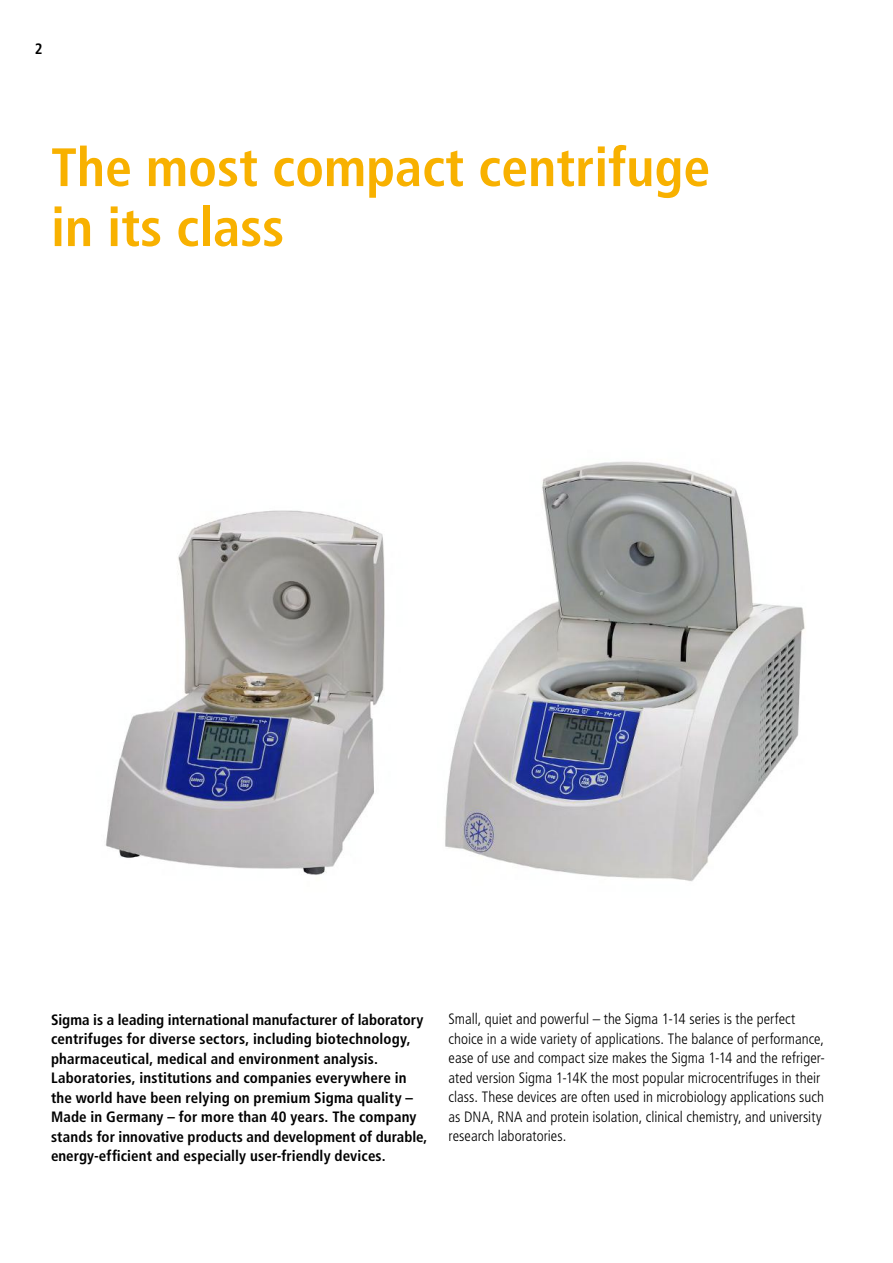
<style>
.page{position:relative;width:893px;height:1263px;background:#fff}
.page>*{position:absolute;margin:0;border:0;box-sizing:border-box;transform-origin:0 0}
.t1{font:700 condensed 54px/60px "Frutiger LT Std";color:#f8b100}
.t2{font:700 condensed 15px/19.5px "Frutiger LT Std";letter-spacing:.01em;color:#000}
.t3{font:300 condensed 15px/19.5px "Frutiger LT Std";color:#000}
</style>
<div class="page">
<img style="left:105px;top:510px;width:280px;height:365px">
<img style="left:445px;top:461px;width:360px;height:421px">
<p class="t2" style="left:35px;top:39px;width:9px">2</p>
<h1 class="t1" style="left:51px;top:137px;width:661px">The most compact centrifuge in its class</h1>
<p class="t2" style="left:51px;top:1010px;width:378px">Sigma is a leading international manufacturer of laboratory centrifuges for diverse sectors, including biotechnology, pharmaceutical, medical and environment analysis.<br>Laboratories, institutions and companies everywhere in the world have been relying on premium Sigma quality – Made in Germany – for more than 40 years. The company stands for innovative products and development of durable, energy-efficient and especially user-friendly devices.</p>
<p class="t3" style="left:449px;top:1010px;width:378px">Small, quiet and powerful – the Sigma 1-14 series is the perfect choice in a wide variety of applications. The balance of performance, ease of use and compact size makes the Sigma 1-14 and the refriger&shy;ated version Sigma 1-14K the most popular microcentrifuges in their class. These devices are often used in microbiology applications such as DNA, RNA and protein isolation, clinical chemistry, and university research laboratories.</p>
</div>
